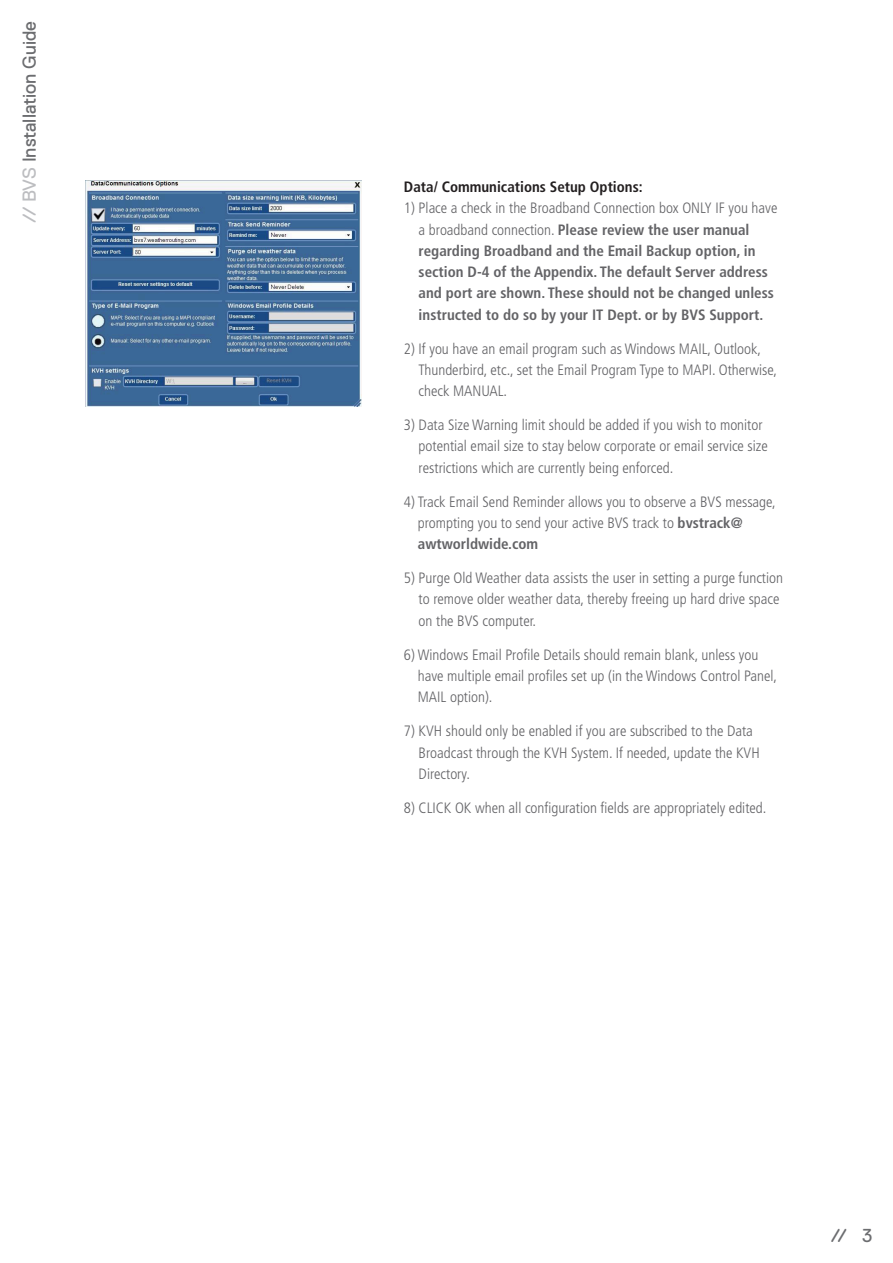
<style>
.page{position:relative;width:893px;height:1263px;background:#fff}
.page>*{position:absolute;margin:0;border:0;box-sizing:border-box;transform-origin:0 0}
.t1{font:18.75px "Replica Pro";color:#6c6d70}
.Text{font:300 condensed 15px/21.3px "Frutiger LT Std";color:#636366}
.Text-2{font:700 condensed 15px/21.3px "Frutiger LT Std";color:#636366}
.Black_bold_no_space{font:700 condensed 15px "Frutiger LT Std";color:#231f20}
.s1{color:#bcbdc0}
.s2{font-weight:300}
.s3{font-weight:700}
</style>
<div class="page">
<img style="left:85px;top:181px;width:276px;height:225px">
<p class="t1" style="left:19px;top:223px;width:203px;rotate:-90deg"><span class="s1">// BVS</span> Installation Guide</p>
<p class="Black_bold_no_space" style="left:404px;top:178px;width:240px">Data/ Communications Setup Options:</p>
<p class="Text-2" style="left:419px;top:197px;width:360px;text-indent:-15px"><span class="s2">1) Place a check in the Broadband Connection box ONLY IF you have a broadband connection.</span> Please review the user manual regarding Broadband and the Email Backup option, in section D-4 of the Appendix. The default Server address and port are shown. These should not be changed unless instructed to do so by your IT Dept. or by BVS Support.</p>
<p class="Text" style="left:419px;top:338px;width:360px;text-indent:-15px">2) If you have an email program such as Windows MAIL, Outlook,<br>Thunderbird, etc., set the Email Program Type to MAPI. Otherwise, check MANUAL.</p>
<p class="Text" style="left:419px;top:414px;width:351px;text-indent:-15px">3) Data Size Warning limit should be added if you wish to monitor potential email size to stay below corporate or email service size restrictions which are currently being enforced.</p>
<p class="Text" style="left:418px;top:491px;width:359px;text-indent:-14px">4) Track Email Send Reminder allows you to observe a BVS message, prompting you to send your active BVS track to <span class="s3">bvstrack@ awtworldwide.com</span></p>
<p class="Text" style="left:419px;top:568px;width:366px;text-indent:-15px">5) Purge Old Weather data assists the user in setting a purge function to remove older weather data, thereby freeing up hard drive space on the BVS computer.</p>
<p class="Text" style="left:418px;top:644px;width:361px;text-indent:-14px">6) Windows Email Profile Details should remain blank, unless you have multiple email profiles set up (in the Windows Control Panel,<br>MAIL option).</p>
<p class="Text" style="left:419px;top:721px;width:343px;text-indent:-15px">7) KVH should only be enabled if you are subscribed to the Data<br>Broadcast through the KVH System. If needed, update the KVH<br>Directory.</p>
<p class="Text" style="left:404px;top:797px;width:364px">8) CLICK OK when all configuration fields are appropriately edited.</p>
<p class="t1" style="left:831px;top:1225px;width:43px">// 3</p>
</div>
